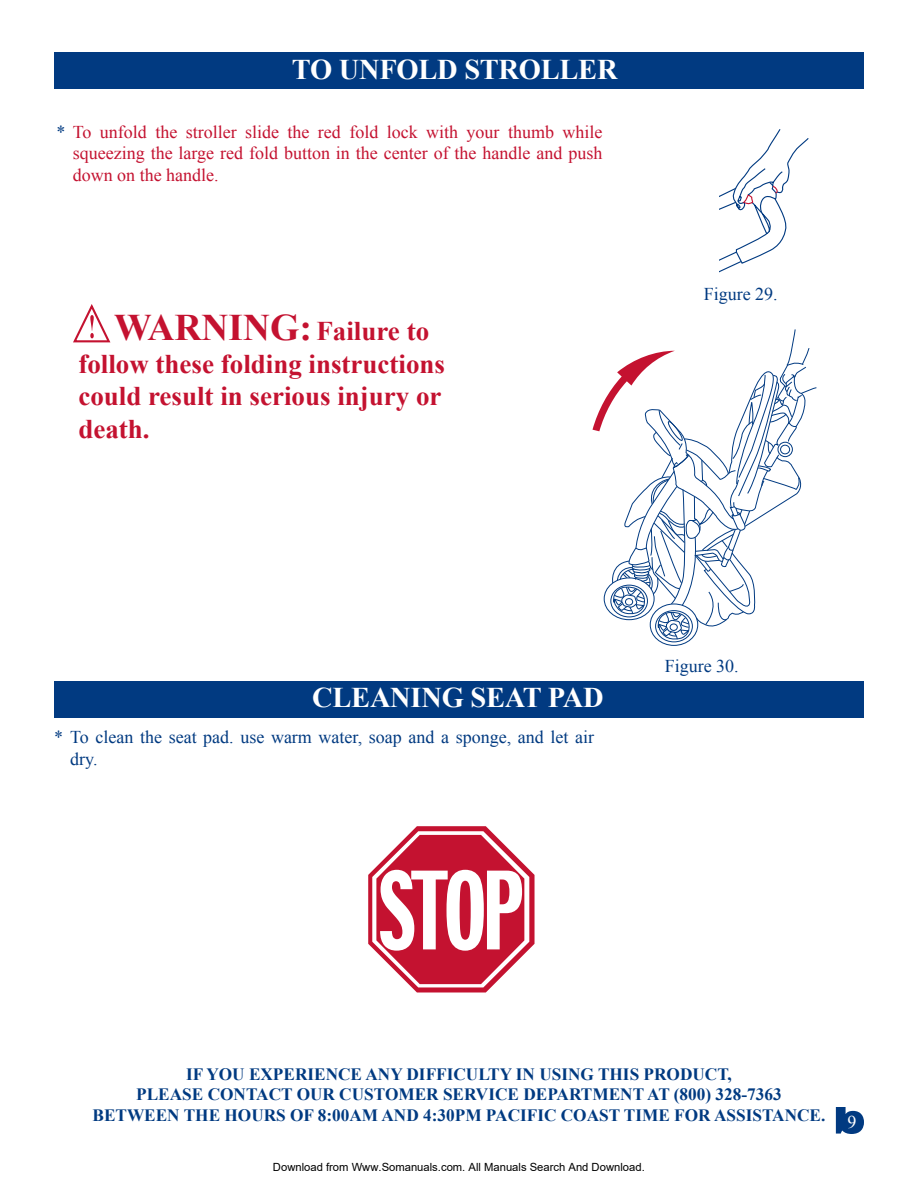
<style>
.page{position:relative;width:918px;height:1188px;background:#fff}
.page>*{position:absolute;margin:0;border:0;box-sizing:border-box;transform-origin:0 0}
.t1{font:95.55px "Techno";color:#fff;scale:.8 1}
.t2{font:700 28.5px "Times New Roman";letter-spacing:-.01em;color:#fff}
.t3{font:700 27px/32.4px "Times New Roman";color:#c41230}
.t4{font:18px/21.6px "Times New Roman";color:#c41230;text-align:justify}
.t5{font:18px/21.6px "Times New Roman";color:#013a81}
.t6{font:18px "Times New Roman";color:#fff}
.t7{font:700 17.25px/20.7px "Times New Roman";color:#013a81;text-align:center}
.t8{font:11.25px "Arial";color:#000}
.s1{color:#013a81}
.s2{font-size:37.5px}
</style>
<div class="page">
<svg style="left:836px;top:1107px;width:28px;height:27px"></svg>
<div style="left:54px;top:52px;width:810px;height:37px;background:#013a81"></div>
<svg style="left:73px;top:304px;width:37px;height:38px"></svg>
<svg style="left:719px;top:129px;width:90px;height:144px"></svg>
<svg style="left:592px;top:329px;width:224px;height:314px"></svg>
<div style="left:54px;top:681px;width:810px;height:37px;background:#013a81"></div>
<svg style="left:368px;top:826px;width:167px;height:167px"></svg>
<h2 class="t2" style="left:292px;top:53px;width:327px">TO UNFOLD STROLLER</h2>
<p class="t4" style="left:73px;top:120px;width:531px;text-indent:-16px"><span class="s1">*</span> To unfold the stroller slide the red fold lock with your thumb while squeezing the large red fold button in the center of the handle and push down on the handle.</p>
<h3 class="t3" style="left:78px;top:315px;width:368px;text-indent:36px"><span class="s2">WARNING:</span> Failure to follow these folding instructions could result in serious injury or death.</h3>
<p class="t5" style="left:704px;top:283px;width:75px">Figure 29.</p>
<h2 class="t2" style="left:312px;top:681px;width:293px">CLEANING SEAT PAD</h2>
<p class="t5" style="left:70px;top:726px;width:525px;text-indent:-16px">* To clean the seat pad. use warm water, soap and a sponge, and let air dry.</p>
<h1 class="t1" style="left:379px;top:846px;width:183px">STOP</h1>
<p class="t5" style="left:665px;top:655px;width:75px">Figure 30.</p>
<p class="t7" style="left:93px;top:1063px;width:734px">IF YOU EXPERIENCE ANY DIFFICULTY IN USING THIS PRODUCT,<br>PLEASE CONTACT OUR CUSTOMER SERVICE DEPARTMENT AT (800) 328-7363<br>BETWEEN THE HOURS OF 8:00AM AND 4:30PM PACIFIC COAST TIME FOR ASSISTANCE.</p>
<p class="t8" style="left:273px;top:1160px;width:373px">Download from Www.Somanuals.com. All Manuals Search And Download.</p>
<p class="t6" style="left:848px;top:1112px;width:10px">9</p>
</div>
